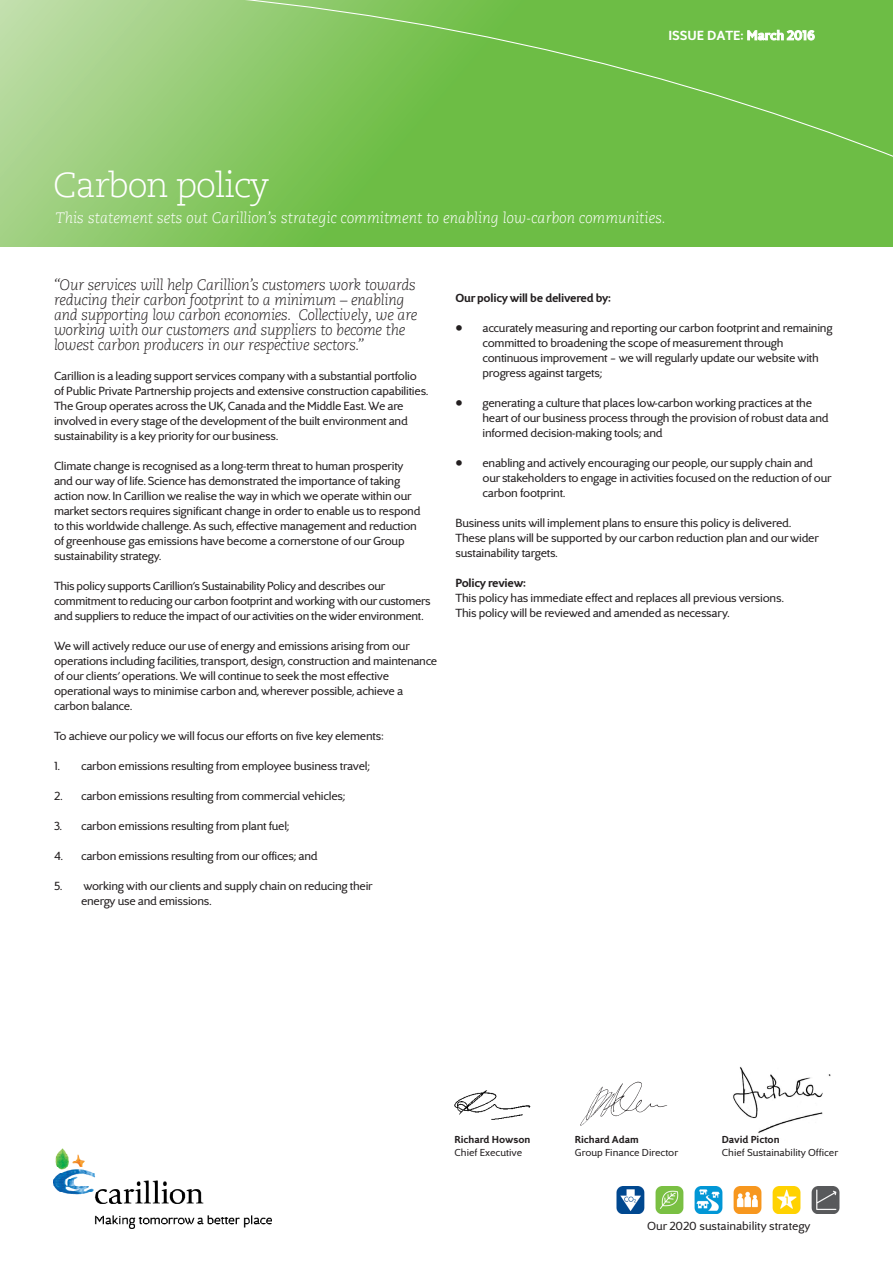
<style>
.page{position:relative;width:893px;height:1263px;background:#fff}
.page>*{position:absolute;margin:0;border:0;box-sizing:border-box;transform-origin:0 0}
.t1{font:300 34.5px "Caecilia Com 45";letter-spacing:-.03em;color:#fff}
.t2{font:italic 300 15px/15px "Caecilia Com 46";letter-spacing:-.02em;color:#231f20}
.t3{font:italic 300 15px "Caecilia Com 46";color:#fff}
.t4{font:600 13.5px "Rosemary Samuels";color:#fff}
.t5{font:12px/15px "Rosemary Samuels";letter-spacing:-.02em;color:#231f20}
.t6{font:600 12px "Rosemary Samuels";letter-spacing:-.02em;color:#231f20}
.t7{font:12px "Rosemary Samuels";color:#231f20}
.t8{font:10.35px "Rosemary Samuels";color:#231f20}
.t9{font:600 10.35px "Rosemary Samuels";color:#231f20}
</style>
<div class="page">
<svg style="left:0;top:0;width:893px;height:247px;background:#7ec359"></svg>
<img style="left:733px;top:1066px;width:98px;height:68px">
<img style="left:616px;top:1186px;width:224px;height:28px">
<img style="left:454px;top:1090px;width:77px;height:30px">
<img style="left:580px;top:1081px;width:88px;height:45px">
<img style="left:54px;top:1149px;width:218px;height:79px">
<p class="t4" style="left:668px;top:27px;width:148px">ISSUE DATE: March 2016</p>
<p class="t1" style="left:53px;top:163px;width:217px">Carbon policy</p>
<p class="t3" style="left:56px;top:209px;width:612px">This statement sets out Carillion’s strategic commitment to enabling low-carbon communities.</p>
<p class="t2" style="left:54px;top:277px;width:365px">“Our services will help Carillion’s customers work towards reducing their carbon footprint to a minimum – enabling and supporting low carbon economies. Collectively, we are working with our customers and suppliers to become the lowest carbon producers in our respective sectors.”</p>
<p class="t5" style="left:54px;top:368px;width:376px">Carillion is a leading support services company with a substantial portfolio of Public Private Partnership projects and extensive construction capabilities.<br>The Group operates across the UK, Canada and the Middle East. We are involved in every stage of the development of the built environment and sustainability is a key priority for our business.</p>
<p class="t5" style="left:54px;top:458px;width:368px">Climate change is recognised as a long-term threat to human prosperity and our way of life. Science has demonstrated the importance of taking action now. In Carillion we realise the way in which we operate within our market sectors requires significant change in order to enable us to respond to this worldwide challenge. As such, effective management and reduction of greenhouse gas emissions have become a cornerstone of our Group sustainability strategy.</p>
<p class="t5" style="left:54px;top:578px;width:378px">This policy supports Carillion’s Sustainability Policy and describes our commitment to reducing our carbon footprint and working with our customers and suppliers to reduce the impact of our activities on the wider environment.</p>
<p class="t5" style="left:54px;top:638px;width:385px">We will actively reduce our use of energy and emissions arising from our operations including facilities, transport, design, construction and maintenance of our clients’ operations. We will continue to seek the most effective operational ways to minimise carbon and, wherever possible, achieve a carbon balance.</p>
<p class="t5" style="left:54px;top:728px;width:331px">To achieve our policy we will focus our efforts on five key elements:</p>
<p class="t5" style="left:54px;top:758px;width:318px">1. carbon emissions resulting from employee business travel;</p>
<p class="t5" style="left:54px;top:788px;width:293px">2. carbon emissions resulting from commercial vehicles;</p>
<p class="t5" style="left:54px;top:818px;width:237px">3. carbon emissions resulting from plant fuel;</p>
<p class="t5" style="left:54px;top:848px;width:265px">4. carbon emissions resulting from our offices; and</p>
<p class="t5" style="left:81px;top:878px;width:293px;text-indent:-27px">5. working with our clients and supply chain on reducing their energy use and emissions.</p>
<p class="t6" style="left:455px;top:291px;width:157px">Our policy will be delivered by:</p>
<p class="t5" style="left:482px;top:321px;width:352px;text-indent:-27px">• accurately measuring and reporting our carbon footprint and remaining committed to broadening the scope of measurement through continuous improvement – we will regularly update our website with progress against targets;</p>
<p class="t5" style="left:482px;top:396px;width:348px;text-indent:-27px">• generating a culture that places low-carbon working practices at the heart of our business process through the provision of robust data and informed decision-making tools; and</p>
<p class="t5" style="left:482px;top:456px;width:351px;text-indent:-27px">• enabling and actively encouraging our people, our supply chain and our stakeholders to engage in activities focused on the reduction of our carbon footprint.</p>
<p class="t5" style="left:455px;top:516px;width:365px">Business units will implement plans to ensure this policy is delivered.<br>These plans will be supported by our carbon reduction plan and our wider sustainability targets.</p>
<p class="t6" style="left:455px;top:576px;width:72px">Policy review:</p>
<p class="t5" style="left:455px;top:591px;width:330px">This policy has immediate effect and replaces all previous versions.</p>
<p class="t5" style="left:455px;top:606px;width:276px">This policy will be reviewed and amended as necessary.</p>
<p class="t9" style="left:454px;top:1133px;width:77px">Richard Howson</p>
<p class="t8" style="left:454px;top:1146px;width:69px">Chief Executive</p>
<p class="t9" style="left:575px;top:1133px;width:65px">Richard Adam</p>
<p class="t8" style="left:575px;top:1146px;width:105px">Group Finance Director</p>
<p class="t9" style="left:722px;top:1133px;width:59px">David Picton</p>
<p class="t8" style="left:722px;top:1146px;width:118px">Chief Sustainability Officer</p>
<p class="t7" style="left:647px;top:1219px;width:165px">Our 2020 sustainability strategy</p>
</div>
